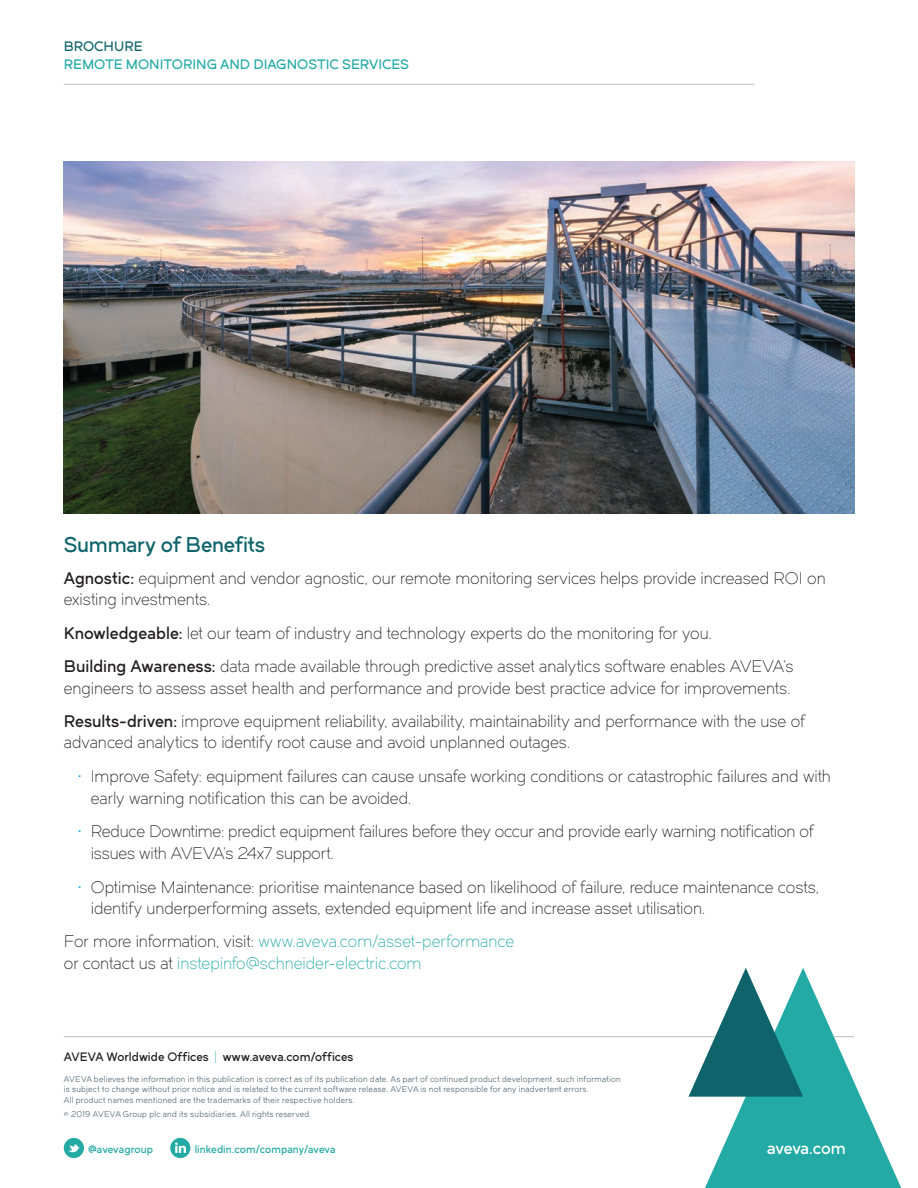
<style>
.page{position:relative;width:918px;height:1188px;background:#fff}
.page>*{position:absolute;margin:0;border:0;box-sizing:border-box;transform-origin:0 0}
.Subhead_2{font:21px "Dual 600";letter-spacing:-.01em;color:#0f646b}
.Body_Copy{font:16.5px/21.5px "Dual 300";color:#231f20}
.Body_Copy-2{font:16.5px/21.5px "Dual 300";color:#24aaa5}
.t1{font:16.5px "Dual 600";letter-spacing:-.015em;color:#fff}
.t2{font:13.5px "Dual 600";color:#24aaa5}
.t3{font:13.5px "Dual 600";letter-spacing:.005em;color:#0f646b}
.t4{font:12px "Dual 600";letter-spacing:.005em;color:#231f20}
.t5{font:10.5px "Dual 600";letter-spacing:.005em;color:#24aaa5}
.t6{font:8.25px/10.5px "Dual 400";letter-spacing:.03em;color:#485e6b}
.s1{font-family:"Dual 600"}
.s2{color:#24aae1}
.s3{color:#231f20}
.s4{font-family:"Dual 300";color:#24aaa5}
</style>
<div class="page">
<hr style="left:64px;top:1036px;width:790px;height:1px;background:#bcbdc0">
<svg style="left:705px;top:968px;width:197px;height:220px;fill:#24aaa5"></svg>
<svg style="left:689px;top:968px;width:114px;height:129px"></svg>
<div style="left:64px;top:1138px;width:20px;height:20px;background:#24aaa5;border-radius:50%"></div>
<svg style="left:68px;top:1144px;width:12px;height:9px"></svg>
<div style="left:170px;top:1138px;width:20px;height:20px;background:#24aaa5;border-radius:50%"></div>
<svg style="left:175px;top:1142px;width:11px;height:11px"></svg>
<hr style="left:64px;top:84px;width:690px;height:1px;background:#bcbdc0">
<img style="left:64px;top:162px;width:790px;height:351px">
<p class="t3" style="left:64px;top:38px;width:80px">BROCHURE</p>
<p class="t2" style="left:64px;top:56px;width:347px">REMOTE MONITORING AND DIAGNOSTIC SERVICES</p>
<p class="Subhead_2" style="left:64px;top:532px;width:203px">Summary of Benefits</p>
<p class="Body_Copy" style="left:64px;top:568px;width:763px"><span class="s1">Agnostic:</span> equipment and vendor agnostic, our remote monitoring services helps provide increased ROI on existing investments.</p>
<p class="Body_Copy" style="left:64px;top:622px;width:649px"><span class="s1">Knowledgeable:</span> let our team of industry and technology experts do the monitoring for you.</p>
<p class="Body_Copy" style="left:64px;top:656px;width:731px"><span class="s1">Building Awareness:</span> data made available through predictive asset analytics software enables AVEVA’s engineers to assess asset health and performance and provide best practice advice for improvements.</p>
<p class="Body_Copy" style="left:64px;top:711px;width:743px"><span class="s1">Results-driven:</span> improve equipment reliability, availability, maintainability and performance with the use of advanced analytics to identify root cause and avoid unplanned outages.</p>
<p class="Body_Copy" style="left:91px;top:766px;width:742px;text-indent:-14px"><span class="s2">•</span> Improve Safety: equipment failures can cause unsafe working conditions or catastrophic failures and with early warning notification this can be avoided.</p>
<p class="Body_Copy" style="left:91px;top:821px;width:724px;text-indent:-14px"><span class="s2">•</span> Reduce Downtime: predict equipment failures before they occur and provide early warning notification of issues with AVEVA’s 24x7 support.</p>
<p class="Body_Copy" style="left:91px;top:876px;width:730px;text-indent:-14px"><span class="s2">•</span> Optimise Maintenance: prioritise maintenance based on likelihood of failure, reduce maintenance costs, identify underperforming assets, extended equipment life and increase asset utilisation.</p>
<p class="Body_Copy-2" style="left:64px;top:931px;width:452px"><span class="s3">For more information, visit:</span> www.aveva.com/asset-performance <span class="s3">or contact us at</span> instepinfo@schneider-electric.com</p>
<p class="t4" style="left:64px;top:1049px;width:291px">AVEVA Worldwide Offices <span class="s4">|</span> www.aveva.com/offices</p>
<p class="t6" style="left:64px;top:1073px;width:559px">AVEVA believes the information in this publication is correct as of its publication date. As part of continued product development, such information is subject to change without prior notice and is related to the current software release. AVEVA is not responsible for any inadvertent errors.<br>All product names mentioned are the trademarks of their respective holders.</p>
<p class="t6" style="left:64px;top:1109px;width:249px">© 2019 AVEVA Group plc and its subsidiaries. All rights reserved.</p>
<p class="t5" style="left:88px;top:1143px;width:66px">@avevagroup</p>
<p class="t5" style="left:195px;top:1143px;width:142px">linkedin.com/company/aveva</p>
<p class="t1" style="left:767px;top:1138px;width:80px">aveva.com</p>
</div>
